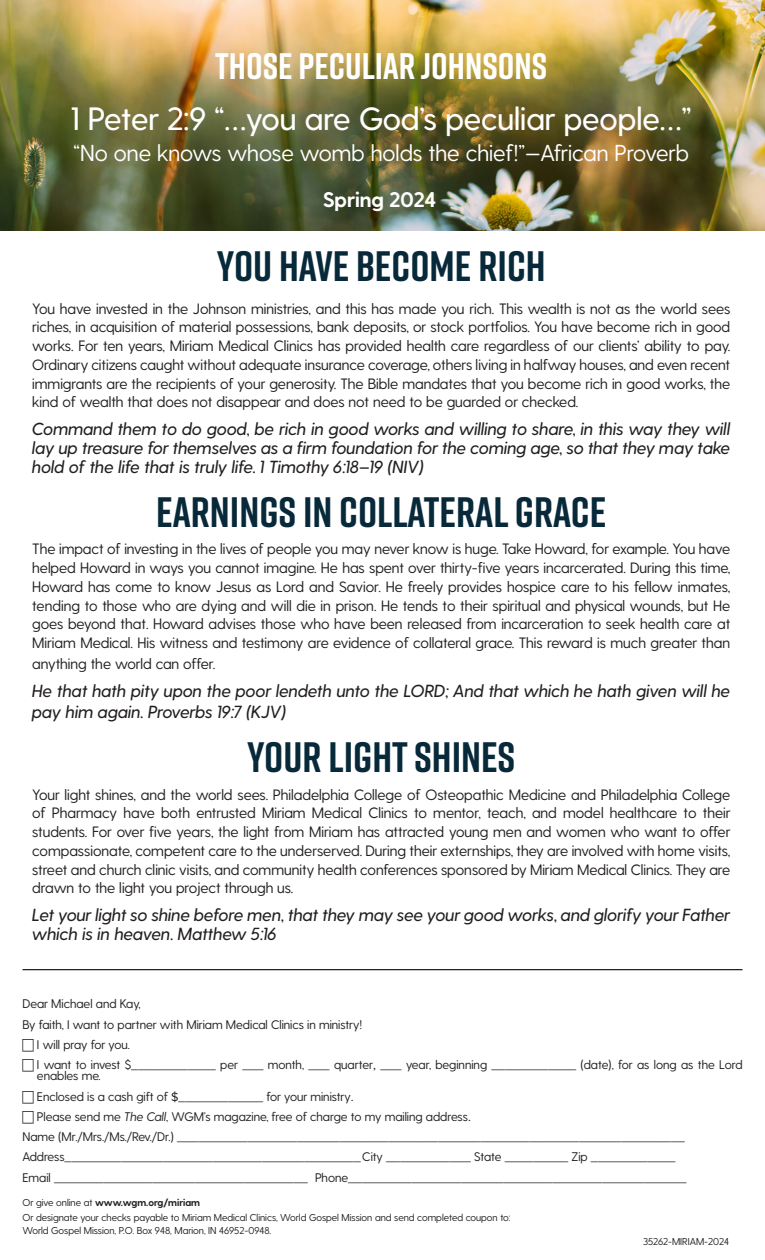
<style>
.page{position:relative;width:765px;height:1260px;background:#fff}
.page>*{position:absolute;margin:0;border:0;box-sizing:border-box;transform-origin:0 0}
.t1{font:700 42.5px "Rift";color:#07293a}
.t2{font:700 36.88px "Rift";color:#fff}
.t3{font:500 32.25px "Greycliff CF";letter-spacing:-.005em;color:#fff}
.t4{font:23px "Greycliff CF";color:#fff}
.t5{font:700 21.25px "Greycliff CF";color:#fff}
.t6{font:italic 500 17.5px/18.8px "Greycliff CF";color:#231f20}
.t7{font:15px/18.8px "Greycliff CF";color:#231f20;text-align:justify}
.t8{font:12.5px/11.2px "Greycliff CF";color:#231f20}
.t9{font:12.5px "Proxima Nova";color:#231f20}
.t10{font:10px/12.5px "Greycliff CF";color:#231f20}
.t11{font:700 10px "Greycliff CF";color:#231f20}
.s1{font-family:"Proxima Nova"}
.s2{font-style:italic}
.s3{font-family:"Greycliff CF"}
.s4{font-weight:400}
</style>
<div class="page">
<img style="left:0;top:0;width:765px;height:230px">
<hr style="left:22px;top:969px;width:720px;height:1px;background:#231f20">
<p class="t2" style="left:215px;top:39px;width:334px">THOSE PECULIAR JOHNSONS</p>
<p class="t3" style="left:71px;top:99px;width:622px">1 Peter 2:9 “…you are God’s peculiar people…”</p>
<p class="t4" style="left:74px;top:139px;width:617px">“No one knows whose womb holds the chief!”—African Proverb</p>
<p class="t5" style="left:323px;top:187px;width:115px">Spring 2024</p>
<p class="t1" style="left:217px;top:236px;width:330px">YOU HAVE BECOME RICH</p>
<p class="t7" style="left:32px;top:299px;width:700px">You have invested in the Johnson ministries, and this has made you rich. This wealth is not as the world sees riches, in acquisition of material possessions, bank deposits, or stock portfolios. You have become rich in good works. For ten years, Miriam Medical Clinics has provided health care regardless of our clients’ ability to pay.<br>Ordinary citizens caught without adequate insurance coverage, others living in halfway houses, and even recent immigrants are the recipients of your generosity. The Bible mandates that you become rich in good works, the kind of wealth that does not disappear and does not need to be guarded or checked.</p>
<p class="t6" style="left:32px;top:420px;width:700px;text-align:justify">Command them to do good, be rich in good works and willing to share, in this way they will lay up treasure for themselves as a firm foundation for the coming age, so that they may take hold of the life that is truly life. 1 Timothy 6:18–19 (NIV)</p>
<p class="t1" style="left:156px;top:481px;width:452px">EARNINGS IN COLLATERAL GRACE</p>
<p class="t7" style="left:32px;top:540px;width:700px">The impact of investing in the lives of people you may never know is huge. Take Howard, for example. You have helped Howard in ways you cannot imagine. He has spent over thirty-five years incarcerated. During this time, Howard has come to know Jesus as Lord and Savior. He freely provides hospice care to his fellow inmates, tending to those who are dying and will die in prison. He tends to their spiritual and physical wounds, but He goes beyond that. Howard advises those who have been released from incarceration to seek health care at Miriam Medical. His witness and testimony are evidence of collateral grace. This reward is much greater than</p>
<p class="t7" style="left:32px;top:654px;width:185px">anything the world can offer.</p>
<p class="t6" style="left:32px;top:680px;width:700px;line-height:21px">He that hath pity upon the poor lendeth unto the LORD; And that which he hath given will he pay him again. Proverbs 19:7 (KJV)</p>
<p class="t1" style="left:247px;top:726px;width:270px">YOUR LIGHT SHINES</p>
<p class="t7" style="left:32px;top:785px;width:700px">Your light shines, and the world sees. Philadelphia College of Osteopathic Medicine and Philadelphia College of Pharmacy have both entrusted Miriam Medical Clinics to mentor, teach, and model healthcare to their students. For over five years, the light from Miriam has attracted young men and women who want to offer compassionate, competent care to the underserved. During their externships, they are involved with home visits, street and church clinic visits, and community health conferences sponsored by Miriam Medical Clinics. They are drawn to the light you project through us.</p>
<p class="t6" style="left:32px;top:906px;width:700px">Let your light so shine before men, that they may see your good works, and glorify your Father which is in heaven. Matthew 5:16</p>
<p class="t8" style="left:22px;top:998px;width:120px">Dear Michael and Kay,</p>
<p class="t8" style="left:22px;top:1019px;width:341px">By faith, I want to partner with Miriam Medical Clinics in ministry!</p>
<p class="t8" style="left:37px;top:1039px;width:94px">I will pray for you.</p>
<p class="t8" style="left:37px;top:1059px;width:707px">I want to invest $<span class="s1">____________</span> per <span class="s1">___</span> month, <span class="s1">___</span> quarter<span class="s1">, ___</span> year, beginning <span class="s1">____________</span> (date), for as long as the Lord enables me.</p>
<p class="t8" style="left:37px;top:1091px;width:318px">Enclosed is a cash gift of <span class="s1">$____________</span> for your ministry<span class="s1">.</span></p>
<p class="t8" style="left:37px;top:1111px;width:435px">Please send me <span class="s2">The Call</span>, WGM’s magazine, free of charge to my mailing address<span class="s1">.</span></p>
<p class="t9" style="left:22px;top:1128px;width:664px"><span class="s3">Name (Mr./Mrs./Ms./Rev./Dr.)</span> ________________________________________________________________________</p>
<p class="t9" style="left:22px;top:1148px;width:655px"><span class="s3">Address</span>__________________________________________<span class="s3">City</span> ____________ <span class="s3">State</span> _________ <span class="s3">Zip</span> ____________</p>
<p class="t9" style="left:22px;top:1168px;width:666px"><span class="s3">Email</span> ____________________________________ <span class="s3">Phone</span>________________________________________________</p>
<p class="t11" style="left:22px;top:1196px;width:179px"><span class="s4">Or give online at</span> www.wgm.org/miriam</p>
<p class="t10" style="left:22px;top:1211px;width:490px">Or designate your checks payable to Miriam Medical Clinics, World Gospel Mission and send completed coupon to:<br>World Gospel Mission, P.O. Box 948, Marion, IN 46952-0948.</p>
<p class="t10" style="left:643px;top:1235px;width:88px">35262-MIRIAM-2024</p>
</div>
